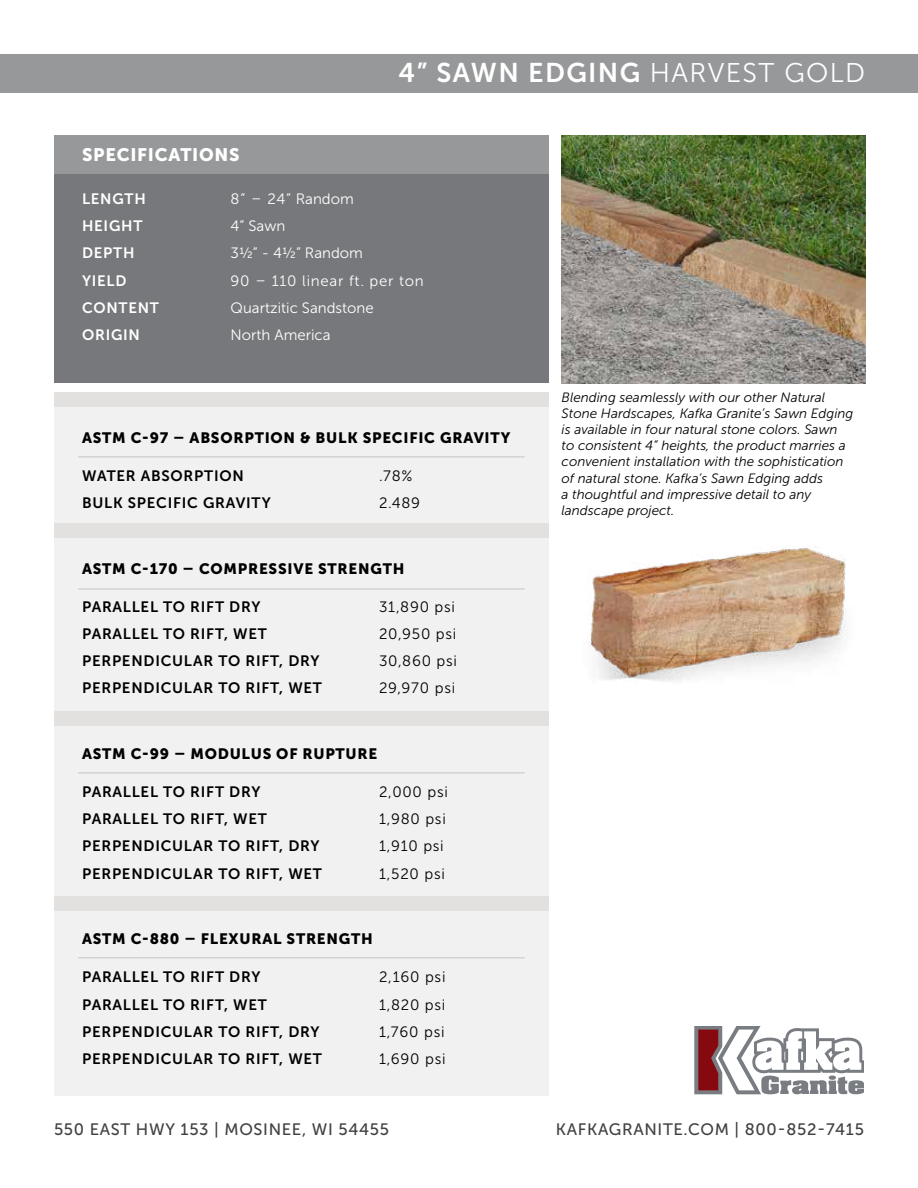
<style>
.page{position:relative;width:918px;height:1188px;background:#fff}
.page>*{position:absolute;margin:0;border:0;box-sizing:border-box;transform-origin:0 0}
.t1{font:27px "Museo Sans 700";letter-spacing:.05em;color:#fff}
.t2{font:18px "Museo Sans 900";letter-spacing:.04em;color:#fff}
.t3{font:16.5px "Museo Sans 500";letter-spacing:.04em;color:#414042}
.t4{font:15px "Museo Sans 700";letter-spacing:.05em;color:#000}
.t5{font:15px "Museo Sans 900";letter-spacing:.05em;color:#000}
.t6{font:15px "Museo Sans 300";letter-spacing:.05em;color:#000}
.t7{font:15px "Museo Sans 300";color:#fff}
.t8{font:15px "Museo Sans 700";letter-spacing:.05em;color:#fff}
.t9{font:15px "Museo Sans 300";letter-spacing:.05em;color:#fff}
.t10{font:italic 13.5px/16.2px "Museo Sans 300";color:#000}
.s1{font-family:"Museo Sans 300"}
</style>
<div class="page">
<div style="left:54px;top:136px;width:495px;height:247px;background:#77787b"></div>
<svg style="left:694px;top:1026px;width:170px;height:68px"></svg>
<div style="left:0;top:54px;width:918px;height:39px;background:#979899"></div>
<div style="left:54px;top:393px;width:495px;height:703px;background:#f1f1f2"></div>
<div style="left:54px;top:523px;width:495px;height:14px;background:#e2e1e0"></div>
<div style="left:54px;top:711px;width:495px;height:14px;background:#e2e1e0"></div>
<div style="left:54px;top:896px;width:495px;height:14px;background:#e2e1e0"></div>
<hr style="left:78px;top:456px;width:447px;height:2px;background:#d1d3d4">
<hr style="left:78px;top:588px;width:447px;height:2px;background:#d1d3d4">
<hr style="left:78px;top:772px;width:447px;height:2px;background:#d1d3d4">
<hr style="left:78px;top:957px;width:447px;height:1px;background:#d1d3d4">
<div style="left:54px;top:135px;width:495px;height:39px;background:#979899"></div>
<div style="left:54px;top:393px;width:495px;height:14px;background:#e2e1e0"></div>
<img style="left:562px;top:135px;width:303px;height:248px">
<img style="left:587px;top:546px;width:260px;height:135px">
<h1 class="t1" style="left:399px;top:58px;width:468px">4” SAWN EDGING <span class="s1">HARVEST GOLD</span></h1>
<h2 class="t2" style="left:82px;top:145px;width:159px">SPECIFICATIONS</h2>
<p class="t8" style="left:82px;top:191px;width:65px">LENGTH</p>
<p class="t7" style="left:231px;top:191px;width:125px">8” – 24” Random</p>
<p class="t8" style="left:82px;top:218px;width:62px">HEIGHT</p>
<p class="t7" style="left:231px;top:218px;width:56px">4” Sawn</p>
<p class="t8" style="left:82px;top:245px;width:54px">DEPTH</p>
<p class="t7" style="left:231px;top:245px;width:134px">31/2” - 41/2” Random</p>
<p class="t8" style="left:82px;top:272px;width:46px">YIELD</p>
<p class="t9" style="left:231px;top:272px;width:195px">90 – 110 linear ft. per ton</p>
<p class="t8" style="left:82px;top:299px;width:78px">CONTENT</p>
<p class="t7" style="left:231px;top:300px;width:145px">Quartzitic Sandstone</p>
<p class="t8" style="left:82px;top:326px;width:59px">ORIGIN</p>
<p class="t7" style="left:231px;top:327px;width:102px">North America</p>
<p class="t5" style="left:82px;top:429px;width:430px">ASTM C-97 – ABSORPTION &amp; BULK SPECIFIC GRAVITY</p>
<p class="t4" style="left:82px;top:468px;width:163px">WATER ABSORPTION</p>
<p class="t6" style="left:379px;top:468px;width:35px">.78%</p>
<p class="t4" style="left:82px;top:495px;width:190px">BULK SPECIFIC GRAVITY</p>
<p class="t6" style="left:379px;top:495px;width:43px">2.489</p>
<p class="t5" style="left:82px;top:560px;width:324px">ASTM C-170 – COMPRESSIVE STRENGTH</p>
<p class="t4" style="left:82px;top:598px;width:180px">PARALLEL TO RIFT DRY</p>
<p class="t6" style="left:379px;top:599px;width:77px">31,890 psi</p>
<p class="t4" style="left:82px;top:626px;width:186px">PARALLEL TO RIFT, WET</p>
<p class="t6" style="left:379px;top:626px;width:79px">20,950 psi</p>
<p class="t4" style="left:82px;top:653px;width:239px">PERPENDICULAR TO RIFT, DRY</p>
<p class="t6" style="left:379px;top:653px;width:79px">30,860 psi</p>
<p class="t4" style="left:82px;top:680px;width:241px">PERPENDICULAR TO RIFT, WET</p>
<p class="t6" style="left:379px;top:680px;width:78px">29,970 psi</p>
<p class="t5" style="left:82px;top:745px;width:297px">ASTM C-99 – MODULUS OF RUPTURE</p>
<p class="t4" style="left:82px;top:784px;width:180px">PARALLEL TO RIFT DRY</p>
<p class="t6" style="left:379px;top:784px;width:70px">2,000 psi</p>
<p class="t4" style="left:82px;top:811px;width:186px">PARALLEL TO RIFT, WET</p>
<p class="t6" style="left:379px;top:811px;width:68px">1,980 psi</p>
<p class="t4" style="left:82px;top:838px;width:239px">PERPENDICULAR TO RIFT, DRY</p>
<p class="t6" style="left:379px;top:838px;width:66px">1,910 psi</p>
<p class="t4" style="left:82px;top:865px;width:241px">PERPENDICULAR TO RIFT, WET</p>
<p class="t6" style="left:379px;top:865px;width:67px">1,520 psi</p>
<p class="t5" style="left:82px;top:930px;width:292px">ASTM C-880 – FLEXURAL STRENGTH</p>
<p class="t4" style="left:82px;top:969px;width:180px">PARALLEL TO RIFT DRY</p>
<p class="t6" style="left:379px;top:969px;width:68px">2,160 psi</p>
<p class="t4" style="left:82px;top:996px;width:186px">PARALLEL TO RIFT, WET</p>
<p class="t6" style="left:379px;top:996px;width:68px">1,820 psi</p>
<p class="t4" style="left:82px;top:1023px;width:239px">PERPENDICULAR TO RIFT, DRY</p>
<p class="t6" style="left:379px;top:1023px;width:67px">1,760 psi</p>
<p class="t4" style="left:82px;top:1050px;width:241px">PERPENDICULAR TO RIFT, WET</p>
<p class="t6" style="left:379px;top:1051px;width:68px">1,690 psi</p>
<p class="t10" style="left:562px;top:389px;width:293px">Blending seamlessly with our other Natural Stone Hardscapes, Kafka Granite’s Sawn Edging is available in four natural stone colors. Sawn to consistent 4” heights, the product marries a convenient installation with the sophistication of natural stone. Kafka’s Sawn Edging adds<br>a thoughtful and impressive detail to any landscape project.</p>
<p class="t3" style="left:54px;top:1120px;width:337px">550 EAST HWY 153 | MOSINEE, WI 54455</p>
<p class="t3" style="left:556px;top:1120px;width:310px">KAFKAGRANITE.COM | 800-852-7415</p>
</div>
